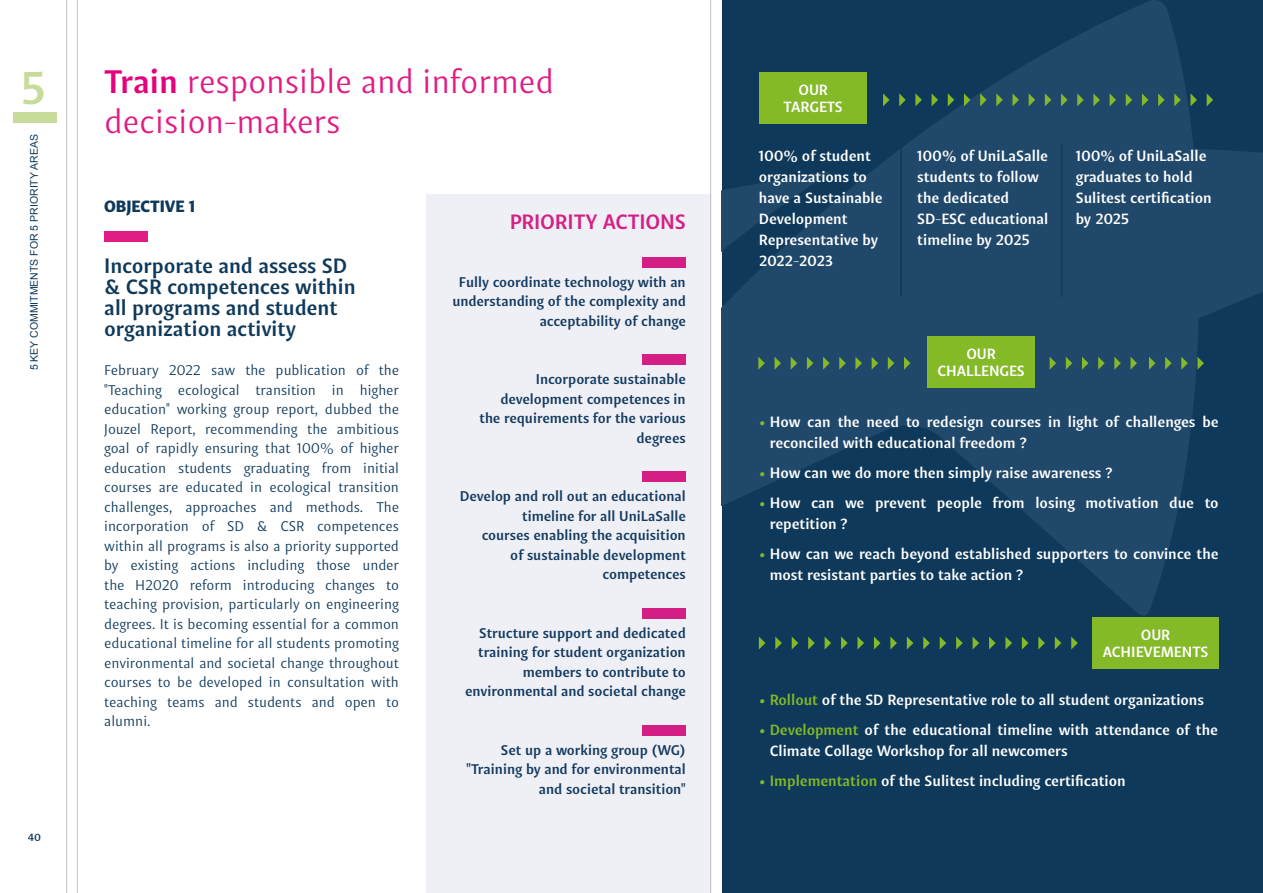
<style>
.page{position:relative;width:1263px;height:893px;background:#fff}
.page>*{position:absolute;margin:0;border:0;box-sizing:border-box;transform-origin:0 0}
.t1{font:700 46.5px "Indivisa Text Sans";color:#c8dc9a}
.t2{font:33px/39.6px "Indivisa Text Sans";letter-spacing:-.005em;color:#e11c84}
.t3{font:700 21px/21px "Indivisa Text Sans";letter-spacing:-.01em;color:#0e395a}
.t4{font:700 21px "Indivisa Text Sans";letter-spacing:-.01em;color:#e11c84}
.t5{font:900 16.5px "Indivisa Text Sans";color:#0e395a}
.t6{font:700 15px/21px "Indivisa Text Sans";letter-spacing:-.005em;color:#fff}
.t7{font:14.25px/19.5px "Indivisa Text Sans";letter-spacing:-.005em;color:#0e395a;text-align:justify}
.t8{font:700 14.25px/19.5px "Indivisa Text Sans";letter-spacing:-.005em;color:#0e395a;text-align:right}
.t9{font:10.5px "Arial";color:#0e395a}
.t10{font:700 10.5px "Indivisa Text Sans";color:#0e395a}
.s1{font-weight:700;color:#e6007d}
.s2{color:#84b927}
.s3{color:#83b927}
</style>
<div class="page">
<div style="left:722px;top:0;width:541px;height:893px;background:#0e395a"></div>
<hr style="left:66px;top:0;width:1px;height:893px;background:#c5c5c5">
<hr style="left:77px;top:0;width:1px;height:893px;background:#c5c5c5">
<hr style="left:710px;top:0;width:1px;height:893px;background:#c5c5c5">
<svg style="left:722px;top:0;width:541px;height:615px;fill:#20486b"></svg>
<div style="left:13px;top:112px;width:43px;height:10px;background:#c8dc9a"></div>
<div style="left:104px;top:232px;width:44px;height:10px;background:#e11c84"></div>
<div style="left:427px;top:194px;width:284px;height:699px;background:#eff0f6"></div>
<hr style="left:900px;top:144px;width:2px;height:153px;background:#0e395a">
<hr style="left:1061px;top:144px;width:1px;height:153px;background:#0e395a">
<svg style="left:1012px;top:93px;width:7px;height:13px"></svg>
<svg style="left:996px;top:93px;width:7px;height:13px"></svg>
<svg style="left:1190px;top:83px;width:27px;height:27px"></svg>
<svg style="left:980px;top:93px;width:7px;height:13px"></svg>
<svg style="left:1174px;top:93px;width:7px;height:13px"></svg>
<svg style="left:964px;top:93px;width:6px;height:13px"></svg>
<svg style="left:1158px;top:93px;width:6px;height:13px"></svg>
<svg style="left:948px;top:93px;width:6px;height:13px"></svg>
<svg style="left:1142px;top:93px;width:6px;height:13px"></svg>
<svg style="left:931px;top:93px;width:7px;height:13px"></svg>
<svg style="left:1126px;top:93px;width:6px;height:13px"></svg>
<svg style="left:915px;top:93px;width:7px;height:13px"></svg>
<svg style="left:1109px;top:93px;width:7px;height:13px"></svg>
<svg style="left:899px;top:93px;width:7px;height:13px"></svg>
<svg style="left:1093px;top:93px;width:7px;height:13px"></svg>
<svg style="left:883px;top:93px;width:6px;height:13px"></svg>
<svg style="left:1077px;top:93px;width:7px;height:13px"></svg>
<svg style="left:1061px;top:93px;width:6px;height:13px"></svg>
<svg style="left:1045px;top:93px;width:6px;height:13px"></svg>
<svg style="left:1029px;top:93px;width:6px;height:13px"></svg>
<div style="left:759px;top:72px;width:108px;height:52px;background:#84b927"></div>
<svg style="left:1181px;top:357px;width:7px;height:13px"></svg>
<svg style="left:1165px;top:357px;width:6px;height:13px"></svg>
<svg style="left:1149px;top:357px;width:6px;height:13px"></svg>
<svg style="left:1130px;top:357px;width:7px;height:13px"></svg>
<svg style="left:1114px;top:357px;width:7px;height:13px"></svg>
<svg style="left:904px;top:357px;width:6px;height:13px"></svg>
<svg style="left:1098px;top:357px;width:7px;height:13px"></svg>
<svg style="left:888px;top:357px;width:6px;height:13px"></svg>
<svg style="left:1082px;top:357px;width:6px;height:13px"></svg>
<svg style="left:872px;top:357px;width:6px;height:13px"></svg>
<svg style="left:1066px;top:357px;width:6px;height:13px"></svg>
<svg style="left:855px;top:357px;width:7px;height:13px"></svg>
<svg style="left:1050px;top:357px;width:6px;height:13px"></svg>
<svg style="left:839px;top:357px;width:7px;height:13px"></svg>
<svg style="left:1197px;top:357px;width:7px;height:13px"></svg>
<svg style="left:823px;top:357px;width:6px;height:13px"></svg>
<svg style="left:807px;top:357px;width:6px;height:13px"></svg>
<svg style="left:791px;top:357px;width:6px;height:13px"></svg>
<svg style="left:774px;top:357px;width:7px;height:13px"></svg>
<svg style="left:758px;top:357px;width:7px;height:13px"></svg>
<div style="left:927px;top:337px;width:108px;height:51px;background:#84b927"></div>
<svg style="left:940px;top:637px;width:6px;height:12px"></svg>
<svg style="left:923px;top:636px;width:7px;height:13px"></svg>
<svg style="left:907px;top:637px;width:6px;height:12px"></svg>
<svg style="left:890px;top:636px;width:7px;height:13px"></svg>
<svg style="left:874px;top:637px;width:6px;height:12px"></svg>
<svg style="left:1071px;top:636px;width:7px;height:13px"></svg>
<svg style="left:857px;top:636px;width:7px;height:13px"></svg>
<svg style="left:1055px;top:637px;width:6px;height:12px"></svg>
<svg style="left:841px;top:636px;width:7px;height:13px"></svg>
<svg style="left:1038px;top:636px;width:7px;height:13px"></svg>
<svg style="left:825px;top:637px;width:6px;height:12px"></svg>
<svg style="left:1022px;top:637px;width:6px;height:12px"></svg>
<svg style="left:808px;top:636px;width:7px;height:13px"></svg>
<svg style="left:1005px;top:636px;width:7px;height:13px"></svg>
<svg style="left:792px;top:637px;width:6px;height:12px"></svg>
<svg style="left:989px;top:636px;width:6px;height:13px"></svg>
<svg style="left:972px;top:636px;width:7px;height:13px"></svg>
<svg style="left:759px;top:636px;width:23px;height:14px"></svg>
<svg style="left:956px;top:636px;width:7px;height:13px"></svg>
<div style="left:1092px;top:617px;width:126px;height:52px;background:#84b927"></div>
<h1 class="t1" style="left:20px;top:48px;width:27px">5</h1>
<p class="t9" style="left:27px;top:370px;width:237px;rotate:-90deg">5 KEY COMMITMENTS FOR 5 PRIORITY AREAS</p>
<p class="t10" style="left:28px;top:829px;width:15px">40</p>
<h2 class="t2" style="left:104px;top:60px;width:451px"><span class="s1">Train</span> responsible and informed decision-makers</h2>
<p class="t5" style="left:104px;top:192px;width:93px">OBJECTIVE 1</p>
<h3 class="t3" style="left:104px;top:254px;width:253px">Incorporate and assess SD &amp; CSR competences within all programs and student organization activity</h3>
<p class="t7" style="left:104px;top:360px;width:296px">February 2022 saw the publication of the "Teaching ecological transition in higher education" working group report, dubbed the Jouzel Report, recommending the ambitious goal of rapidly ensuring that 100% of higher education students graduating from initial courses are educated in ecological transition challenges, approaches and methods. The incorporation of SD &amp; CSR competences within all programs is also a priority supported by existing actions including those under the H2020 reform introducing changes to teaching provision, particularly on engineering degrees. It is becoming essential for a common educational timeline for all students promoting environmental and societal change throughout courses to be developed in consultation with teaching teams and students and open to alumni.</p>
<h3 class="t4" style="left:510px;top:204px;width:178px">PRIORITY ACTIONS</h3>
<p class="t8" style="left:452px;top:271px;width:235px">Fully coordinate technology with an understanding of the complexity and acceptability of change</p>
<p class="t8" style="left:479px;top:369px;width:208px">Incorporate sustainable development competences in the requirements for the various degrees</p>
<p class="t8" style="left:460px;top:486px;width:227px">Develop and roll out an educational timeline for all UniLaSalle<br>courses enabling the acquisition<br>of sustainable development competences</p>
<p class="t8" style="left:465px;top:622px;width:222px">Structure support and dedicated training for student organization members to contribute to environmental and societal change</p>
<p class="t8" style="left:466px;top:739px;width:221px">Set up a working group (WG) "Training by and for environmental and societal transition"</p>
<p class="t6" style="left:784px;top:80px;width:61px;line-height:17px;text-align:center">OUR<br>TARGETS</p>
<p class="t6" style="left:759px;top:144px;width:125px">100% of student organizations to have a Sustainable<br>Development<br>Representative by<br>2022-2023</p>
<p class="t6" style="left:917px;top:144px;width:133px">100% of UniLaSalle students to follow the dedicated<br>SD-ESC educational timeline by 2025</p>
<p class="t6" style="left:1076px;top:144px;width:137px">100% of UniLaSalle graduates to hold<br>Sulitest certification by 2025</p>
<p class="t6" style="left:937px;top:345px;width:89px;line-height:17.1px;text-align:center">OUR<br>CHALLENGES</p>
<p class="t6" style="left:770px;top:410px;width:450px;text-indent:-11px"><span class="s2">•</span> How can the need to redesign courses in light of challenges be reconciled with educational freedom ?</p>
<p class="t6" style="left:759px;top:461px;width:355px"><span class="s2">•</span> How can we do more then simply raise awareness ?</p>
<p class="t6" style="left:770px;top:491px;width:450px;text-indent:-11px"><span class="s2">•</span> How can we prevent people from losing motivation due to repetition ?</p>
<p class="t6" style="left:770px;top:542px;width:450px;text-indent:-11px"><span class="s2">•</span> How can we reach beyond established supporters to convince the most resistant parties to take action ?</p>
<p class="t6" style="left:1103px;top:625px;width:107px;line-height:17.1px;text-align:center">OUR<br>ACHIEVEMENTS</p>
<p class="t6" style="left:759px;top:688px;width:447px"><span class="s2">•</span> <span class="s3">Rollout</span> of the SD Representative role to all student organizations</p>
<p class="t6" style="left:770px;top:718px;width:450px;text-indent:-11px"><span class="s2">•</span> <span class="s3">Development</span> of the educational timeline with attendance of the<br>Climate Collage Workshop for all newcomers</p>
<p class="t6" style="left:759px;top:769px;width:368px"><span class="s2">•</span> <span class="s3">Implementation</span> of the Sulitest including certification</p>
</div>
